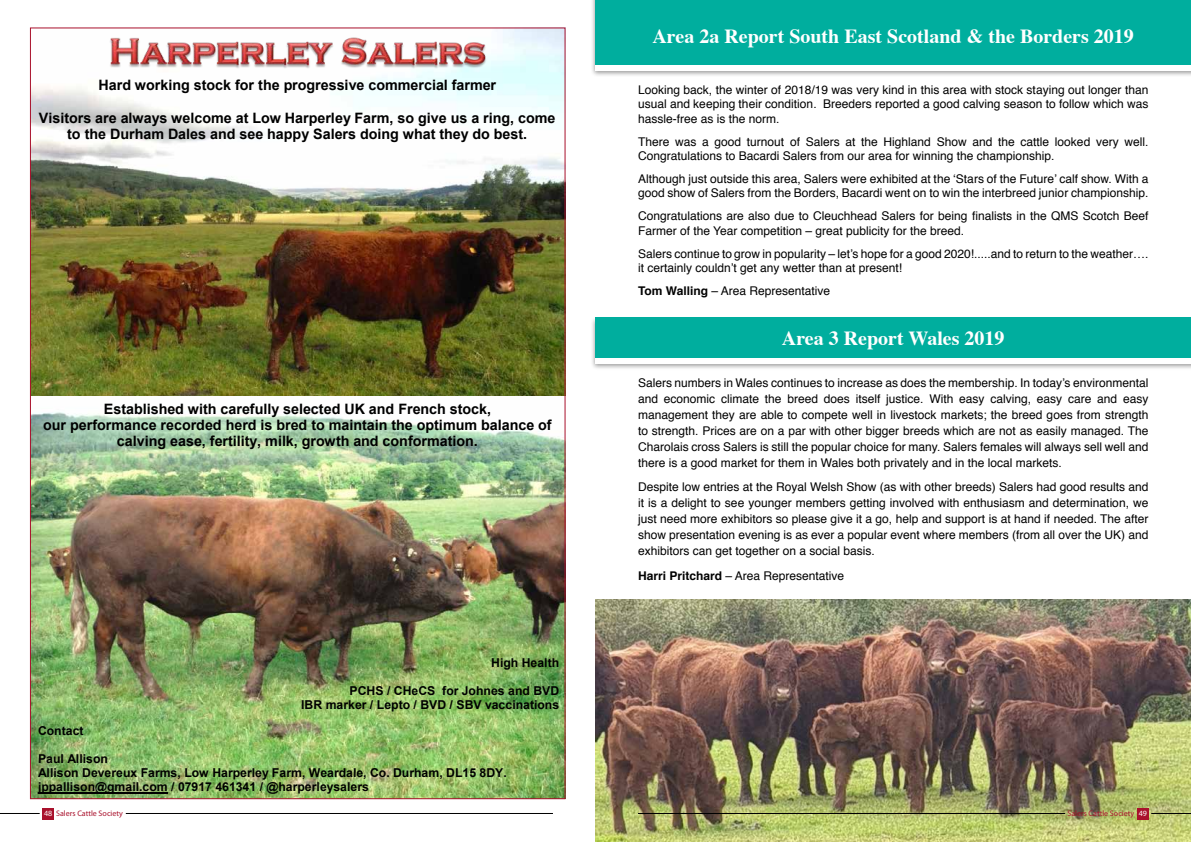
<style>
.page{position:relative;width:1191px;height:842px;background:#fff}
.page>*{position:absolute;margin:0;border:0;box-sizing:border-box;transform-origin:0 0}
.t1{font:700 20px "Times";color:#fff}
.t2{font:700 14.3px/16.4px "Arial";color:#000;text-align:center}
.t3{font:700 12.2px/14.1px "Arial";color:#000}
.t4{font:12px/16px "Helvetica";color:#000}
.t5{font:8px "Myriad Pro";color:#a9112c}
.s1{font-weight:700}
.s2{color:#fff}
</style>
<div class="page">
<img style="left:32px;top:30px;width:531px;height:767px">
<img style="left:108px;top:37px;width:379px;height:33px">
<hr style="left:38px;top:792px;width:130px;height:1px;background:#000">
<img style="left:595px;top:599px;width:596px;height:243px">
<div style="left:590px;top:0;width:601px;height:77px;background:#000;opacity:.4"></div>
<div style="left:595px;top:0;width:596px;height:68px;background:#00ae9e"></div>
<div style="left:595px;top:65px;width:596px;height:6px;background:#fff"></div>
<div style="left:590px;top:316px;width:601px;height:54px;background:#000;opacity:.4"></div>
<div style="left:595px;top:317px;width:596px;height:44px;background:#00ae9e"></div>
<div style="left:595px;top:358px;width:596px;height:6px;background:#fff"></div>
<hr style="left:126px;top:813px;width:427px;height:1px;background:#000">
<hr style="left:0;top:813px;width:40px;height:1px;background:#000">
<hr style="left:638px;top:813px;width:427px;height:1px;background:#000">
<hr style="left:1151px;top:813px;width:40px;height:1px;background:#000">
<div style="left:43px;top:808px;width:11px;height:11px;background:#a9112c"></div>
<div style="left:1137px;top:808px;width:11px;height:11px;background:#a9112c"></div>
<p class="t2" style="left:99px;top:77px;width:399px">Hard working stock for the progressive commercial farmer</p>
<p class="t2" style="left:39px;top:110px;width:518px">Visitors are always welcome at Low Harperley Farm, so give us a ring, come to the Durham Dales and see happy Salers doing what they do best.</p>
<p class="t2" style="left:43px;top:401px;width:510px">Established with carefully selected UK and French stock,<br>our performance recorded herd is bred to maintain the optimum balance of calving ease, fertility, milk, growth and conformation.</p>
<p class="t3" style="left:491px;top:656px;width:70px">High Health</p>
<p class="t3" style="left:301px;top:684px;width:259px;text-align:right">PCHS / CHeCS for Johnes and BVD<br>IBR marker / Lepto / BVD / SBV vaccinations</p>
<p class="t3" style="left:38px;top:724px;width:47px">Contact</p>
<p class="t3" style="left:38px;top:752px;width:470px">Paul Allison<br>Allison Devereux Farms, Low Harperley Farm, Weardale, Co. Durham, DL15 8DY. jppallison@gmail.com / 07917 461341 / @harperleysalers</p>
<h1 class="t1" style="left:652px;top:17px;width:483px">Area 2a Report South East Scotland &amp; the Borders 2019</h1>
<p class="t4" style="left:638px;top:83px;width:512px;line-height:14.4px;text-align:justify">Looking back, the winter of 2018/19 was very kind in this area with stock staying out longer than usual and keeping their condition. Breeders reported a good calving season to follow which was hassle-free as is the norm.</p>
<p class="t4" style="left:638px;top:135px;width:512px;line-height:14.4px">There was a good turnout of Salers at the Highland Show and the cattle looked very well.<br>Congratulations to Bacardi Salers from our area for winning the championship.</p>
<p class="t4" style="left:638px;top:172px;width:512px;line-height:14.4px">Although just outside this area, Salers were exhibited at the ‘Stars of the Future’ calf show. With a good show of Salers from the Borders, Bacardi went on to win the interbreed junior championship.</p>
<p class="t4" style="left:638px;top:209px;width:512px;line-height:14.4px">Congratulations are also due to Cleuchhead Salers for being finalists in the QMS Scotch Beef<br>Farmer of the Year competition – great publicity for the breed.</p>
<p class="t4" style="left:638px;top:247px;width:512px;line-height:14.4px">Salers continue to grow in popularity – let’s hope for a good 2020!.....and to return to the weather…. it certainly couldn’t get any wetter than at present!</p>
<p class="t4" style="left:638px;top:283px;width:194px"><span class="s1">Tom Walling</span> – Area Representative</p>
<h1 class="t1" style="left:782px;top:320px;width:224px">Area 3 Report Wales 2019</h1>
<p class="t4" style="left:638px;top:375px;width:512px;text-align:justify">Salers numbers in Wales continues to increase as does the membership. In today’s environmental and economic climate the breed does itself justice. With easy calving, easy care and easy management they are able to compete well in livestock markets; the breed goes from strength to strength. Prices are on a par with other bigger breeds which are not as easily managed. The Charolais cross Salers is still the popular choice for many. Salers females will always sell well and there is a good market for them in Wales both privately and in the local markets.</p>
<p class="t4" style="left:638px;top:479px;width:512px;text-align:justify">Despite low entries at the Royal Welsh Show (as with other breeds) Salers had good results and it is a delight to see younger members getting involved with enthusiasm and determination, we just need more exhibitors so please give it a go, help and support is at hand if needed. The after show presentation evening is as ever a popular event where members (from all over the UK) and exhibitors can get together on a social basis.</p>
<p class="t4" style="left:638px;top:568px;width:208px"><span class="s1">Harri Pritchard</span> – Area Representative</p>
<p class="t5" style="left:44px;top:808px;width:80px"><span class="s2">48</span> Salers Cattle Society</p>
<p class="t5" style="left:1067px;top:808px;width:81px">Salers Cattle Society <span class="s2">49</span></p>
</div>
